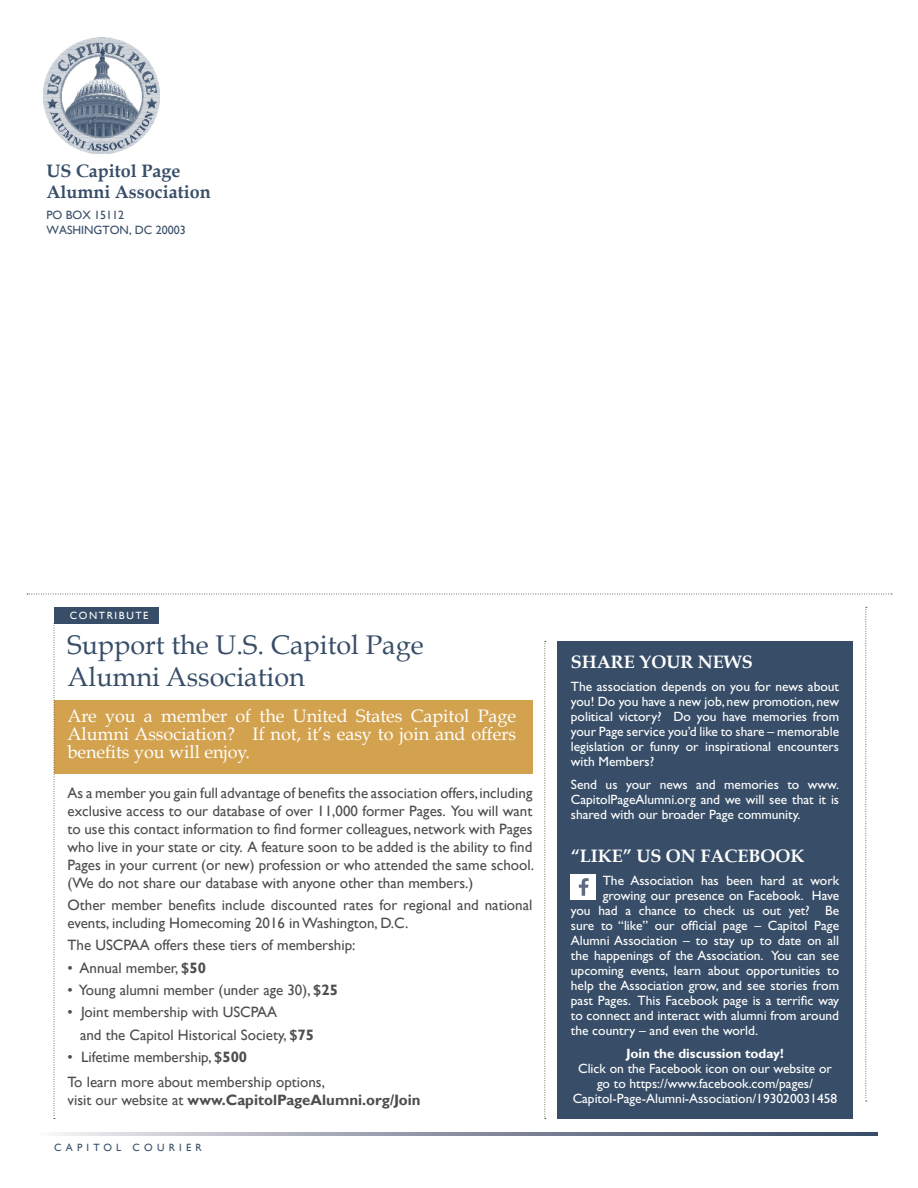
<style>
.page{position:relative;width:918px;height:1188px;background:#fff}
.page>*{position:absolute;margin:0;border:0;box-sizing:border-box;transform-origin:0 0}
.t1{font:27px/32.4px "Book Antiqua";color:#384e68}
.t2{font:18px/18px "Book Antiqua";color:#fff;text-align:justify}
.t3{font:700 18px "Book Antiqua";color:#fff}
.t4{font:700 18px/21.6px "Book Antiqua";color:#384e68}
.t5{font:15px/18px "Gill Sans";color:#4d4d4f}
.t6{font:700 15px "Gill Sans";color:#4d4d4f}
.t7{font:13.5px/15px "Gill Sans Std";color:#fff;text-align:justify}
.t8{font:700 13.5px "Gill Sans Std";color:#fff}
.t9{font:12px/14.4px "Gill Sans";color:#384e68}
.t10{font:10.5px "Gill Sans";letter-spacing:.4em;color:#384e68}
.t11{font:10.5px "Gill Sans";letter-spacing:.15em;color:#fff}
.s1{font-weight:700}
.s2{font-weight:400}
</style>
<div class="page">
<svg style="left:57px;top:1133px;width:821px;height:2px;background:#8c92a3"></svg>
<div style="left:54px;top:701px;width:478px;height:73px;background:#d3a24f"></div>
<svg style="left:865px;top:607px;width:2px;height:495px"></svg>
<svg style="left:544px;top:641px;width:2px;height:478px"></svg>
<svg style="left:54px;top:623px;width:1px;height:496px"></svg>
<div style="left:54px;top:607px;width:104px;height:16px;background:#384e68"></div>
<svg style="left:27px;top:594px;width:865px;height:1px"></svg>
<img style="left:43px;top:37px;width:116px;height:116px">
<div style="left:557px;top:641px;width:296px;height:478px;background:#384e68"></div>
<div style="left:571px;top:874px;width:25px;height:26px;background:#fff"></div>
<svg style="left:579px;top:878px;width:10px;height:18px"></svg>
<h2 class="t4" style="left:46px;top:160px;width:166px">US Capitol Page<br>Alumni Association</h2>
<p class="t9" style="left:46px;top:208px;width:141px">po box 15112<br>washi ngton, dc 20003</p>
<p class="t11" style="left:70px;top:609px;width:80px">c ontrib ute</p>
<h1 class="t1" style="left:68px;top:629px;width:358px">Support the U.S. Capitol Page<br>Alumni Association</h1>
<h2 class="t2" style="left:67px;top:707px;width:450px">Are you a member of the United States Capitol Page Alumni Association? If not, it’s easy to join and offers benefits you will enjoy.</h2>
<p class="t5" style="left:68px;top:784px;width:466px;text-align:justify">As a member you gain full advantage of benefits the association offers, including exclusive access to our database of over 11,000 former Pages. You will want to use this contact information to find former colleagues, network with Pages who live in your state or city. A feature soon to be added is the ability to find Pages in your current (or new) profession or who attended the same school. (We do not share our database with anyone other than members.)</p>
<p class="t5" style="left:68px;top:896px;width:466px">Other member benefits include discounted rates for regional and national events, including Homecoming 2016 in Washington, D.C.</p>
<p class="t5" style="left:68px;top:937px;width:66px">The USCPAA</p>
<p class="t5" style="left:154px;top:937px;width:203px">offers these tiers of membership:</p>
<p class="t5" style="left:68px;top:959px;width:140px">• Annual member, <span class="s1">$50</span></p>
<p class="t5" style="left:68px;top:981px;width:272px">• Young alumni member (under age 30), <span class="s1">$25</span></p>
<p class="t5" style="left:80px;top:1001px;width:236px;line-height:22.4px;text-indent:-13px">• Joint membership with USCPAA<br>and the Capitol Historical Society, <span class="s1">$75</span></p>
<p class="t5" style="left:68px;top:1044px;width:259px;line-height:25.3px">• Lifetime membership, <span class="s1">$500<br></span>To learn more about membership options,</p>
<p class="t6" style="left:68px;top:1091px;width:355px"><span class="s2">visit our website at</span> www.CapitolPageAlumni.org/Join</p>
<p class="t10" style="left:54px;top:1141px;width:149px">Capitol courier</p>
<h2 class="t3" style="left:571px;top:651px;width:183px">SHARE YOUR NEWS</h2>
<p class="t7" style="left:571px;top:679px;width:270px">The association depends on you for news about you! Do you have a new job, new promotion, new political victory? Do you have memories from your Page service you’d like to share – memorable legislation or funny or inspirational encounters with Members?</p>
<p class="t7" style="left:571px;top:777px;width:270px">Send us your news and memories to www.<br>CapitolPageAlumni.org and we will see that it is shared with our broader Page community.</p>
<h2 class="t3" style="left:571px;top:845px;width:235px">“LIKE” US ON FACEBOOK</h2>
<p class="t7" style="left:603px;top:873px;width:238px">The Association has been hard at work</p>
<p class="t7" style="left:603px;top:888px;width:238px">growing our presence on Facebook. Have</p>
<p class="t7" style="left:571px;top:903px;width:270px">you had a chance to check us out yet? Be</p>
<p class="t7" style="left:571px;top:918px;width:270px">sure to “like” our official page – Capitol Page</p>
<p class="t7" style="left:571px;top:933px;width:270px">Alumni Association – to stay up to date on all</p>
<p class="t7" style="left:571px;top:948px;width:270px">the happenings of the Association. You can see</p>
<p class="t7" style="left:571px;top:963px;width:270px">upcoming events, learn about opportunities to</p>
<p class="t7" style="left:571px;top:978px;width:270px">help the Association grow, and see stories from</p>
<p class="t7" style="left:571px;top:993px;width:270px">past Pages. This Facebook page is a terrific way</p>
<p class="t7" style="left:571px;top:1008px;width:270px">to connect and interact with alumni from around</p>
<p class="t7" style="left:571px;top:1023px;width:189px">the country – and even the world.</p>
<p class="t8" style="left:626px;top:1046px;width:159px">Join the discussion today!</p>
<p class="t7" style="left:573px;top:1061px;width:266px;text-align:center">Click on the Facebook icon on our website or go to https://www.facebook.com/pages/<br>Capitol-Page-Alumni-Association/193020031458</p>
</div>
